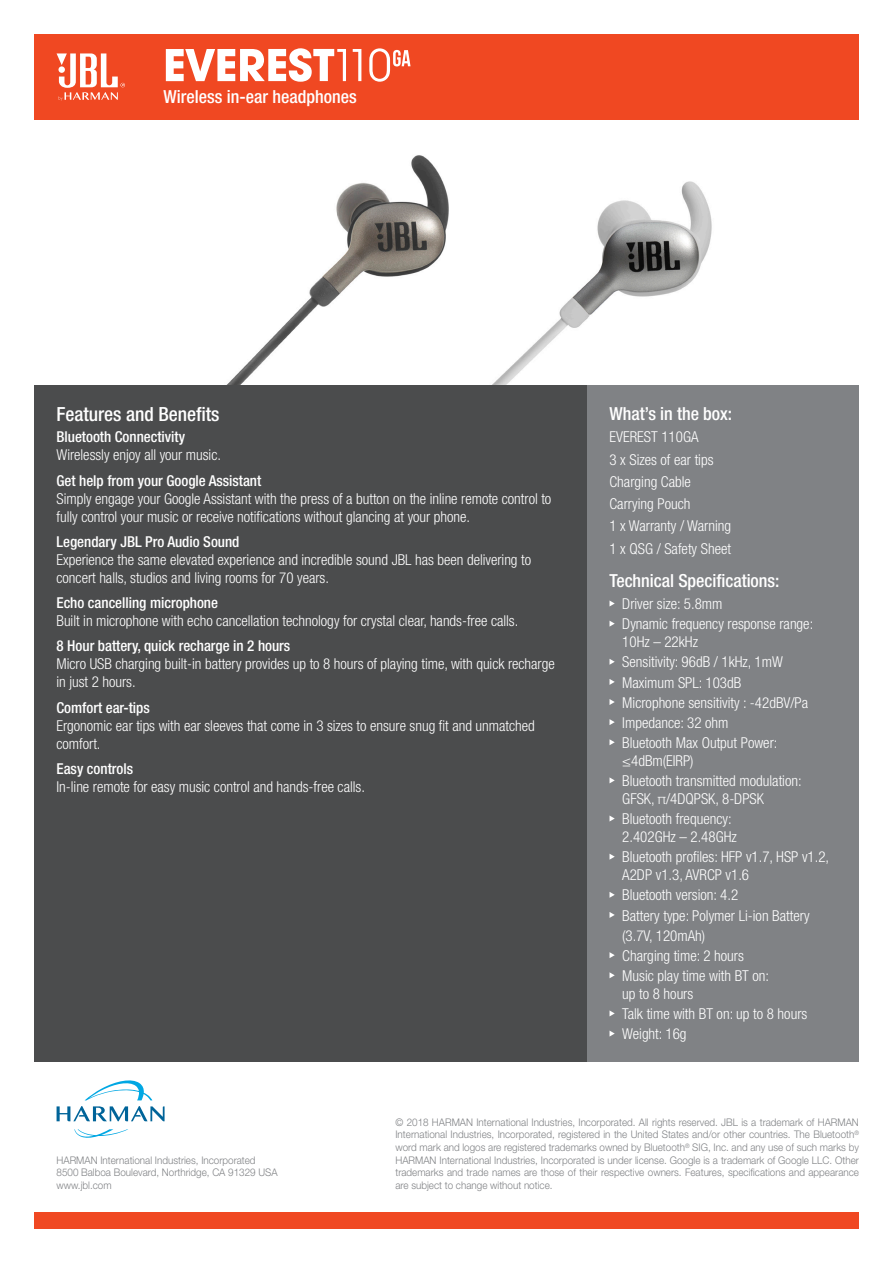
<style>
.page{position:relative;width:893px;height:1263px;background:#fff}
.page>*{position:absolute;margin:0;border:0;box-sizing:border-box;transform-origin:0 0}
.t1{font:500 condensed 19.5px "Helvetica Neue LT Pro";color:#fff}
.t2{font:500 condensed 18px "Helvetica Neue LT Pro";color:#fff}
.t3{font:300 condensed 15px/18px "Helvetica Neue LT Pro";color:#fff}
.t4{font:500 condensed 15px "Helvetica Neue LT Pro";color:#fff}
.t5{font:300 10.5px/12.6px "Helvetica Neue LT Std";color:#808285;text-align:justify;scale:.94 1}
.t6{font:300 10.5px "Helvetica Neue LT Pro";color:#808285;scale:.94 1}
</style>
<div class="page">
<img style="left:226px;top:314px;width:69px;height:71px">
<img style="left:295px;top:155px;width:417px;height:230px">
<div style="left:34px;top:1213px;width:825px;height:16px;background:#f04822"></div>
<div style="left:34px;top:385px;width:553px;height:677px;background:#4b4c4d"></div>
<svg style="left:85px;top:1080px;width:67px;height:20px"></svg>
<svg style="left:74px;top:1129px;width:54px;height:9px"></svg>
<svg style="left:57px;top:1106px;width:108px;height:15px"></svg>
<div style="left:34px;top:34px;width:825px;height:85px;background:#f04822"></div>
<svg style="left:57px;top:53px;width:68px;height:48px"></svg>
<div style="left:587px;top:385px;width:272px;height:677px;background:#808285"></div>
<svg style="left:609px;top:600px;width:6px;height:6px"></svg>
<svg style="left:609px;top:621px;width:6px;height:6px"></svg>
<svg style="left:609px;top:659px;width:6px;height:6px"></svg>
<svg style="left:609px;top:679px;width:6px;height:6px"></svg>
<svg style="left:609px;top:699px;width:6px;height:6px"></svg>
<svg style="left:609px;top:719px;width:6px;height:6px"></svg>
<svg style="left:609px;top:739px;width:6px;height:6px"></svg>
<svg style="left:609px;top:777px;width:6px;height:6px"></svg>
<svg style="left:609px;top:815px;width:6px;height:6px"></svg>
<svg style="left:609px;top:854px;width:6px;height:6px"></svg>
<svg style="left:609px;top:892px;width:6px;height:6px"></svg>
<svg style="left:609px;top:912px;width:6px;height:6px"></svg>
<svg style="left:609px;top:952px;width:6px;height:6px"></svg>
<svg style="left:609px;top:972px;width:6px;height:6px"></svg>
<svg style="left:609px;top:1010px;width:6px;height:6px"></svg>
<svg style="left:609px;top:1030px;width:6px;height:6px"></svg>
<svg style="left:166px;top:48px;width:180px;height:34px"></svg>
<svg style="left:353px;top:49px;width:8px;height:32px"></svg>
<svg style="left:369px;top:48px;width:41px;height:34px"></svg>
<p class="t2" style="left:163px;top:86px;width:195px">Wireless in-ear headphones</p>
<p class="t1" style="left:57px;top:403px;width:165px">Features and Benefits</p>
<p class="t4" style="left:57px;top:428px;width:130px">Bluetooth Connectivity</p>
<p class="t3" style="left:57px;top:446px;width:166px">Wirelessly enjoy all your music.</p>
<p class="t4" style="left:57px;top:471px;width:206px">Get help from your Google Assistant</p>
<p class="t3" style="left:57px;top:489px;width:496px">Simply engage your Google Assistant with the press of a button on the inline remote control to fully control your music or receive notifications without glancing at your phone.</p>
<p class="t4" style="left:57px;top:532px;width:184px">Legendary JBL Pro Audio Sound</p>
<p class="t3" style="left:57px;top:550px;width:476px">Experience the same elevated experience and incredible sound JBL has been delivering to concert halls, studios and living rooms for 70 years.</p>
<p class="t4" style="left:57px;top:594px;width:163px">Echo cancelling microphone</p>
<p class="t3" style="left:57px;top:612px;width:463px">Built in microphone with echo cancellation technology for crystal clear, hands-free calls.</p>
<p class="t4" style="left:57px;top:637px;width:235px">8 Hour battery, quick recharge in 2 hours</p>
<p class="t3" style="left:57px;top:655px;width:500px">Micro USB charging built-in battery provides up to 8 hours of playing time, with quick recharge in just 2 hours.</p>
<p class="t4" style="left:57px;top:698px;width:95px">Comfort ear-tips</p>
<p class="t3" style="left:57px;top:716px;width:480px">Ergonomic ear tips with ear sleeves that come in 3 sizes to ensure snug fit and unmatched comfort.</p>
<p class="t4" style="left:57px;top:759px;width:78px">Easy controls</p>
<p class="t3" style="left:57px;top:777px;width:310px">In-line remote for easy music control and hands-free calls.</p>
<p class="t2" style="left:609px;top:403px;width:124px">What’s in the box:</p>
<p class="t3" style="left:609px;top:428px;width:91px">EVEREST 110GA</p>
<p class="t3" style="left:609px;top:450px;width:106px">3 x Sizes of ear tips</p>
<p class="t3" style="left:609px;top:472px;width:83px">Charging Cable</p>
<p class="t3" style="left:609px;top:495px;width:83px">Carrying Pouch</p>
<p class="t3" style="left:609px;top:517px;width:123px">1 x Warranty / Warning</p>
<p class="t3" style="left:609px;top:539px;width:123px">1 x QSG / Safety Sheet</p>
<p class="t2" style="left:609px;top:570px;width:171px">Technical Specifications:</p>
<p class="t3" style="left:622px;top:595px;width:102px">Driver size: 5.8mm</p>
<p class="t3" style="left:622px;top:615px;width:193px">Dynamic frequency response range:<br>10Hz – 22kHz</p>
<p class="t3" style="left:622px;top:653px;width:162px">Sensitivity: 96dB / 1kHz, 1mW</p>
<p class="t3" style="left:622px;top:673px;width:121px">Maximum SPL: 103dB</p>
<p class="t3" style="left:622px;top:693px;width:187px">Microphone sensitivity : -42dBV/Pa</p>
<p class="t3" style="left:622px;top:713px;width:108px">Impedance: 32 ohm</p>
<p class="t3" style="left:622px;top:733px;width:157px">Bluetooth Max Output Power: ≤4dBm(EIRP)</p>
<p class="t3" style="left:622px;top:771px;width:181px">Bluetooth transmitted modulation:<br>GFSK, π/4DQPSK, 8-DPSK</p>
<p class="t3" style="left:622px;top:810px;width:116px">Bluetooth frequency:<br>2.402GHz – 2.48GHz</p>
<p class="t3" style="left:622px;top:848px;width:208px">Bluetooth profiles: HFP v1.7, HSP v1.2,<br>A2DP v1.3, AVRCP v1.6</p>
<p class="t3" style="left:622px;top:886px;width:117px">Bluetooth version: 4.2</p>
<p class="t3" style="left:622px;top:906px;width:189px">Battery type: Polymer Li-ion Battery</p>
<p class="t3" style="left:622px;top:926px;width:84px">(3.7V, 120mAh)</p>
<p class="t3" style="left:622px;top:946px;width:123px">Charging time: 2 hours</p>
<p class="t3" style="left:622px;top:966px;width:148px">Music play time with BT on: up to 8 hours</p>
<p class="t3" style="left:622px;top:1005px;width:187px">Talk time with BT on: up to 8 hours</p>
<p class="t3" style="left:622px;top:1025px;width:66px">Weight: 16g</p>
<p class="t6" style="left:57px;top:1153px;width:213px">HARMAN International Industries, Incorporated</p>
<p class="t6" style="left:57px;top:1166px;width:237px">8500 Balboa Boulevard, Northridge, CA 91329 USA</p>
<p class="t6" style="left:57px;top:1179px;width:60px">www.jbl.com</p>
<p class="t5" style="left:395px;top:1115px;width:495px">© 2018 HARMAN International Industries, Incorporated. All rights reserved. JBL is a trademark of HARMAN International Industries, Incorporated, registered in the United States and/or other countries. The Bluetooth<sup>® </sup>word mark and logos are registered trademarks owned by Bluetooth<sup>®</sup> SIG, Inc. and any use of such marks by HARMAN International Industries, Incorporated is under license. Google is a trademark of Google LLC. Other trademarks and trade names are those of their respective owners. Features, specifications and appearance are subject to change without notice.</p>
</div>
